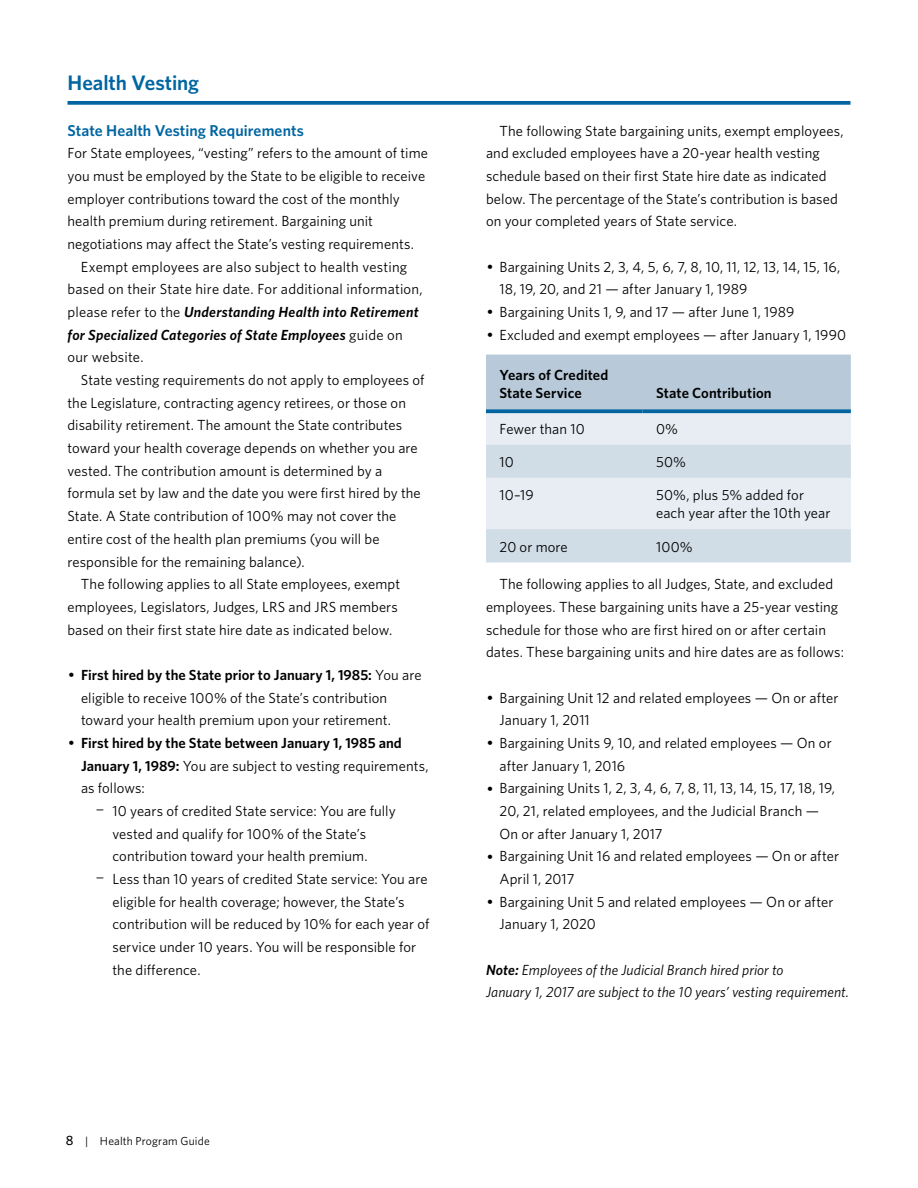
<style>
.page{position:relative;width:918px;height:1188px;background:#fff}
.page>*{position:absolute;margin:0;border:0;box-sizing:border-box;transform-origin:0 0}
.t1{font:600 21px "Jbpbxb Whitney";letter-spacing:-.005em;color:#0065a1}
.t2{font:600 15.75px "Jbpbxb Whitney";letter-spacing:.005em;color:#0065a1}
.t3{font:14.7px/22.6px "Dtynyg Whitney";letter-spacing:.005em;color:#000}
.t4{font:600 14.7px/22.6px "Jbpbxb Whitney";color:#000}
.t5{font:italic 14.7px/22.6px "Wrmltl Whitney";letter-spacing:.005em;color:#000}
.t6{font:11.7px "Dtynyg Whitney";letter-spacing:.015em;color:#000}
.s1{font-family:"Pgcpjp Whitney";font-weight:600;font-style:italic}
.s2{font-family:"Gdggwb Trebuchet MS";font-size:15px}
.s3{font-family:"Jbpbxb Whitney";font-weight:600}
.s4{font-family:"Gdggwb Trebuchet MS";font-weight:400;font-size:15px}
.s5{font-family:"Dtynyg Whitney";font-weight:400}
.s6{font-size:15px}
.s7{font-family:"Jbrytn Whitney";font-weight:500;font-size:13.5px}
.s8{font-family:"Pgcpjp Whitney";font-weight:600}
</style>
<div class="page">
<svg style="left:68px;top:101px;width:782px;height:4px;background:#116fa7"></svg>
<svg style="left:486px;top:355px;width:365px;height:207px;background:#d2dee7"></svg>
<svg style="left:486px;top:409px;width:157px;height:4px"></svg>
<svg style="left:643px;top:409px;width:208px;height:4px"></svg>
<h3 class="t1" style="left:68px;top:69px;width:133px">Health Vesting</h3>
<h4 class="t2" style="left:68px;top:120px;width:238px">State Health Vesting Requirements</h4>
<p class="t3" style="left:68px;top:141px;width:362px">For State employees, “vesting” refers to the amount of time you must be employed by the State to be eligible to receive employer contributions toward the cost of the monthly health premium during retirement. Bargaining unit negotiations may affect the State’s vesting requirements.</p>
<p class="t3" style="left:67px;top:255px;width:357px;text-indent:14px">Exempt employees are also subject to health vesting based on their State hire date. For additional information, please refer to the <span class="s1">Understanding Health into Retirement for Specialized Categories of State Employees</span> guide on our website.</p>
<p class="t3" style="left:67px;top:368px;width:358px;text-indent:13px">State vesting requirements do not apply to employees of the Legislature, contracting agency retirees, or those on disability retirement. The amount the State contributes toward your health coverage depends on whether you are vested. The contribution amount is determined by a formula set by law and the date you were first hired by the State. A State contribution of 100% may not cover the entire cost of the health plan premiums (you will be responsible for the remaining balance).</p>
<p class="t3" style="left:67px;top:572px;width:334px;text-indent:13px">The following applies to all State employees, exempt employees, Legislators, Judges, LRS and JRS members based on their first state hire date as indicated below.</p>
<p class="t3" style="left:81px;top:663px;width:342px;text-indent:-13px"><span class="s2">•</span> <span class="s3">First hired by the State prior to January 1, 1985:</span> You are eligible to receive 100% of the State’s contribution toward your health premium upon your retirement.</p>
<p class="t4" style="left:81px;top:731px;width:349px;text-indent:-13px"><span class="s4">•</span> First hired by the State between January 1, 1985 and<br>January 1, 1989: <span class="s5">You are subject to vesting requirements, as follows:</span></p>
<p class="t3" style="left:112px;top:799px;width:285px;text-indent:-17px"><span class="s6">−</span> 10 years of credited State service: You are fully vested and qualify for 100% of the State’s contribution toward your health premium.</p>
<p class="t3" style="left:112px;top:867px;width:318px;text-indent:-17px"><span class="s6">−</span> Less than 10 years of credited State service: You are eligible for health coverage; however, the State’s contribution will be reduced by 10% for each year of service under 10 years. You will be responsible for the difference.</p>
<p class="t6" style="left:66px;top:1133px;width:146px"><span class="s7">8</span> | Health Program Guide</p>
<p class="t3" style="left:486px;top:119px;width:359px;text-indent:13px">The following State bargaining units, exempt employees, and excluded employees have a 20-year health vesting schedule based on their first State hire date as indicated below. The percentage of the State’s contribution is based on your completed years of State service.</p>
<p class="t3" style="left:500px;top:255px;width:342px;text-indent:-13px"><span class="s2">•</span> Bargaining Units 2, 3, 4, 5, 6, 7, 8, 10, 11, 12, 13, 14, 15, 16,<br>18, 19, 20, and 21 — after January 1, 1989</p>
<p class="t3" style="left:486px;top:300px;width:310px"><span class="s2">•</span> Bargaining Units 1, 9, and 17 — after June 1, 1989</p>
<p class="t3" style="left:486px;top:323px;width:362px"><span class="s2">•</span> Excluded and exempt employees — after January 1, 1990</p>
<p class="t4" style="left:500px;top:365px;width:110px;line-height:18px">Years of Credited<br>State Service</p>
<p class="t4" style="left:656px;top:381px;width:117px">State Contribution</p>
<p class="t3" style="left:500px;top:417px;width:87px">Fewer than 10</p>
<p class="t3" style="left:656px;top:417px;width:23px">0%</p>
<p class="t3" style="left:500px;top:450px;width:16px">10</p>
<p class="t3" style="left:656px;top:450px;width:31px">50%</p>
<p class="t3" style="left:500px;top:484px;width:36px">10–19</p>
<p class="t3" style="left:656px;top:486px;width:176px;line-height:18px">50%, plus 5% added for each year after the 10th year</p>
<p class="t3" style="left:500px;top:535px;width:70px">20 or more</p>
<p class="t3" style="left:656px;top:535px;width:38px">100%</p>
<p class="t3" style="left:486px;top:572px;width:360px;text-indent:13px">The following applies to all Judges, State, and excluded employees. These bargaining units have a 25-year vesting schedule for those who are first hired on or after certain dates. These bargaining units and hire dates are as follows:</p>
<p class="t3" style="left:500px;top:686px;width:341px;text-indent:-13px"><span class="s2">•</span> Bargaining Unit 12 and related employees — On or after<br>January 1, 2011</p>
<p class="t3" style="left:500px;top:731px;width:334px;text-indent:-13px"><span class="s2">•</span> Bargaining Units 9, 10, and related employees — On or after January 1, 2016</p>
<p class="t3" style="left:500px;top:776px;width:337px;text-indent:-13px"><span class="s2">•</span> Bargaining Units 1, 2, 3, 4, 6, 7, 8, 11, 13, 14, 15, 17, 18, 19,<br>20, 21, related employees, and the Judicial Branch —<br>On or after January 1, 2017</p>
<p class="t3" style="left:500px;top:845px;width:341px;text-indent:-13px"><span class="s2">•</span> Bargaining Unit 16 and related employees — On or after<br>April 1, 2017</p>
<p class="t3" style="left:500px;top:890px;width:335px;text-indent:-13px"><span class="s2">•</span> Bargaining Unit 5 and related employees — On or after<br>January 1, 2020</p>
<p class="t5" style="left:486px;top:958px;width:364px"><span class="s8">Note:</span> Employees of the Judicial Branch hired prior to<br>January 1, 2017 are subject to the 10 years’ vesting requirement.</p>
</div>
